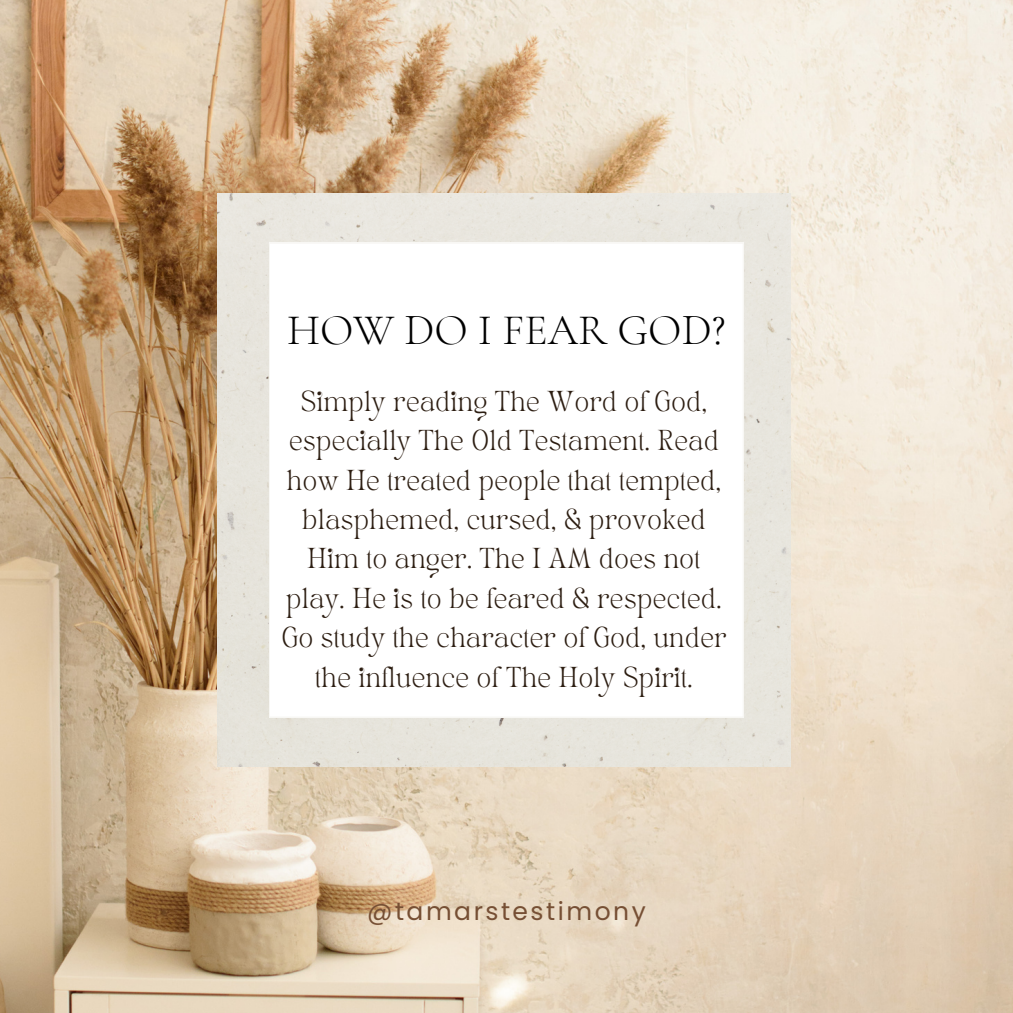
<style>
.page{position:relative;width:1013px;height:1013px;background:#fff}
.page>*{position:absolute;margin:0;border:0;box-sizing:border-box;transform-origin:0 0}
.t1{font:300 43.5px "Cormorant Garamond";color:#000}
.t2{font:28.75px/39.4px "TAN VIVRELIBRE Regular";color:#2c1d11;text-align:center}
.t3{font:25px "Poppins";letter-spacing:.1em;color:#764f34}
</style>
<div class="page">
<img style="left:0;top:0;width:1012px;height:1012px">
<div style="left:217px;top:193px;width:573px;height:573px;background:#e7e5dd"></div>
<svg style="left:269px;top:243px;width:474px;height:474px"></svg>
<p class="t1" style="left:287px;top:303px;width:440px">HOW DO I FEAR GOD?</p>
<p class="t2" style="left:281px;top:386px;width:447px">Simply reading The Word of God, especially The Old Testament. Read how He treated people that tempted, blasphemed, cursed, &amp; provoked Him to anger. The I AM does not play. He is to be feared &amp; respected.<br>Go study the character of God, under the influence of The Holy Spirit.</p>
<p class="t3" style="left:367px;top:893px;width:280px">@tamarstestimony</p>
</div>
